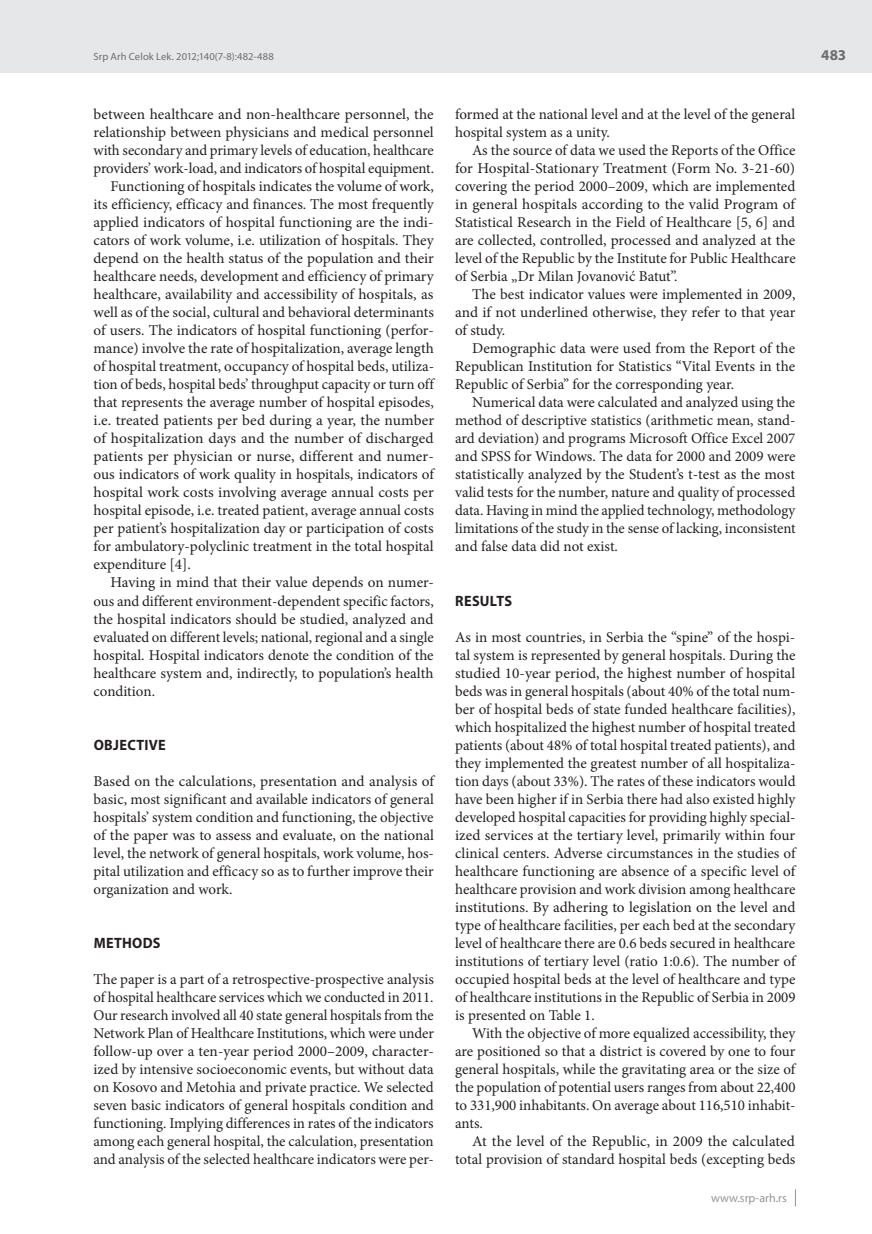
<style>
.page{position:relative;width:872px;height:1234px;background:#fff}
.page>*{position:absolute;margin:0;border:0;box-sizing:border-box;transform-origin:0 0}
.t1{font:15px/18px "Minion Pro";color:#231f20;text-align:justify}
.t2{font:700 15px "Myriad Pro";letter-spacing:.025em;color:#231f20;scale:.95 1}
.t3{font:700 15px "Myriad Pro";color:#6c6d70}
.t4{font:12px "Myriad Pro";letter-spacing:.005em;color:#939598}
.t5{font:10.5px "Myriad Pro";letter-spacing:.015em;color:#6c6d70}
</style>
<div class="page">
<div style="left:0;top:0;width:872px;height:72px;background:#e6e7e9"></div>
<svg style="left:795px;top:1189px;width:1px;height:16px"></svg>
<p class="t5" style="left:94px;top:50px;width:182px">Srp Arh Celok Lek. 2012;140(7-8):482-488</p>
<p class="t1" style="left:94px;top:105px;width:342px">between healthcare and non-healthcare personnel, the</p>
<p class="t1" style="left:94px;top:123px;width:342px">relationship between physicians and medical personnel</p>
<p class="t1" style="left:94px;top:141px;width:341px">with secondary and primary levels of education, healthcare</p>
<p class="t1" style="left:94px;top:159px;width:342px">providers’ work-load, and indicators of hospital equipment.</p>
<p class="t1" style="left:111px;top:177px;width:325px">Functioning of hospitals indicates the volume of work,</p>
<p class="t1" style="left:94px;top:195px;width:342px">its efficiency, efficacy and finances. The most frequently</p>
<p class="t1" style="left:94px;top:213px;width:341px">applied indicators of hospital functioning are the indi-</p>
<p class="t1" style="left:94px;top:231px;width:341px">cators of work volume, i.e. utilization of hospitals. They</p>
<p class="t1" style="left:94px;top:249px;width:342px">depend on the health status of the population and their</p>
<p class="t1" style="left:94px;top:267px;width:342px">healthcare needs, development and efficiency of primary</p>
<p class="t1" style="left:94px;top:285px;width:341px">healthcare, availability and accessibility of hospitals, as</p>
<p class="t1" style="left:94px;top:303px;width:342px">well as of the social, cultural and behavioral determinants</p>
<p class="t1" style="left:94px;top:321px;width:342px">of users. The indicators of hospital functioning (perfor-</p>
<p class="t1" style="left:94px;top:339px;width:342px">mance) involve the rate of hospitalization, average length</p>
<p class="t1" style="left:94px;top:357px;width:342px">of hospital treatment, occupancy of hospital beds, utiliza-</p>
<p class="t1" style="left:94px;top:375px;width:342px">tion of beds, hospital beds’ throughput capacity or turn off</p>
<p class="t1" style="left:94px;top:393px;width:342px">that represents the average number of hospital episodes,</p>
<p class="t1" style="left:94px;top:411px;width:342px">i.e. treated patients per bed during a year, the number</p>
<p class="t1" style="left:94px;top:429px;width:341px">of hospitalization days and the number of discharged</p>
<p class="t1" style="left:94px;top:447px;width:342px">patients per physician or nurse, different and numer-</p>
<p class="t1" style="left:94px;top:465px;width:342px">ous indicators of work quality in hospitals, indicators of</p>
<p class="t1" style="left:94px;top:483px;width:342px">hospital work costs involving average annual costs per</p>
<p class="t1" style="left:94px;top:501px;width:342px">hospital episode, i.e. treated patient, average annual costs</p>
<p class="t1" style="left:94px;top:519px;width:342px">per patient’s hospitalization day or participation of costs</p>
<p class="t1" style="left:94px;top:537px;width:342px">for ambulatory-polyclinic treatment in the total hospital</p>
<p class="t1" style="left:94px;top:555px;width:99px">expenditure [4].</p>
<p class="t1" style="left:111px;top:573px;width:325px">Having in mind that their value depends on numer-</p>
<p class="t1" style="left:94px;top:591px;width:342px">ous and different environment-dependent specific factors,</p>
<p class="t1" style="left:94px;top:609px;width:341px">the hospital indicators should be studied, analyzed and</p>
<p class="t1" style="left:94px;top:627px;width:341px">evaluated on different levels; national, regional and a single</p>
<p class="t1" style="left:94px;top:645px;width:342px">hospital. Hospital indicators denote the condition of the</p>
<p class="t1" style="left:94px;top:663px;width:341px">healthcare system and, indirectly, to population’s health</p>
<p class="t1" style="left:94px;top:681px;width:63px">condition.</p>
<p class="t2" style="left:94px;top:734px;width:77px">OBJECTIVE</p>
<p class="t1" style="left:94px;top:771px;width:342px">Based on the calculations, presentation and analysis of basic, most significant and available indicators of general hospitals’ system condition and functioning, the objective of the paper was to assess and evaluate, on the national level, the network of general hospitals, work volume, hos&shy;pital utilization and efficacy so as to further improve their organization and work.</p>
<p class="t2" style="left:94px;top:932px;width:72px">METHODS</p>
<p class="t1" style="left:94px;top:969px;width:342px">The paper is a part of a retrospective-prospective analysis of hospital healthcare services which we conducted in 2011.<br>Our research involved all 40 state general hospitals from the Network Plan of Healthcare Institutions, which were under follow-up over a ten-year period 2000–2009, character&shy;ized by intensive socioeconomic events, but without data on Kosovo and Metohia and private practice. We selected seven basic indicators of general hospitals condition and functioning. Implying differences in rates of the indicators among each general hospital, the calculation, presentation and analysis of the selected healthcare indicators were per-</p>
<p class="t1" style="left:455px;top:105px;width:342px">formed at the national level and at the level of the general hospital system as a unity.</p>
<p class="t1" style="left:455px;top:141px;width:342px;text-indent:17px">As the source of data we used the Reports of the Office for Hospital-Stationary Treatment (Form No. 3-21-60) covering the period 2000–2009, which are implemented in general hospitals according to the valid Program of Statistical Research in the Field of Healthcare [5, 6] and are collected, controlled, processed and analyzed at the level of the Republic by the Institute for Public Healthcare of Serbia „Dr Milan Jovanović Batut”.</p>
<p class="t1" style="left:455px;top:285px;width:342px;text-indent:17px">The best indicator values were implemented in 2009, and if not underlined otherwise, they refer to that year of study.</p>
<p class="t1" style="left:455px;top:339px;width:341px;text-indent:17px">Demographic data were used from the Report of the Republican Institution for Statistics “Vital Events in the Republic of Serbia” for the corresponding year.</p>
<p class="t1" style="left:455px;top:393px;width:342px;text-indent:17px">Numerical data were calculated and analyzed using the method of descriptive statistics (arithmetic mean, stand&shy;ard deviation) and programs Microsoft Office Excel 2007 and SPSS for Windows. The data for 2000 and 2009 were statistically analyzed by the Student’s t-test as the most valid tests for the number, nature and quality of processed data. Having in mind the applied technology, methodology limitations of the study in the sense of lacking, inconsistent and false data did not exist.</p>
<p class="t2" style="left:455px;top:590px;width:61px">RESULTS</p>
<p class="t1" style="left:455px;top:627px;width:342px">As in most countries, in Serbia the “spine” of the hospi&shy;tal system is represented by general hospitals. During the studied 10-year period, the highest number of hospital beds was in general hospitals (about 40% of the total num&shy;ber of hospital beds of state funded healthcare facilities), which hospitalized the highest number of hospital treated patients (about 48% of total hospital treated patients), and they implemented the greatest number of all hospitaliza&shy;tion days (about 33%). The rates of these indicators would have been higher if in Serbia there had also existed highly developed hospital capacities for providing highly special&shy;ized services at the tertiary level, primarily within four clinical centers. Adverse circumstances in the studies of healthcare functioning are absence of a specific level of healthcare provision and work division among healthcare institutions. By adhering to legislation on the level and type of healthcare facilities, per each bed at the secondary level of healthcare there are 0.6 beds secured in healthcare institutions of tertiary level (ratio 1:0.6). The number of occupied hospital beds at the level of healthcare and type of healthcare institutions in the Republic of Serbia in 2009 is presented on Table 1.</p>
<p class="t1" style="left:455px;top:1023px;width:342px;text-indent:17px">With the objective of more equalized accessibility, they are positioned so that a district is covered by one to four general hospitals, while the gravitating area or the size of the population of potential users ranges from about 22,400 to 331,900 inhabitants. On average about 116,510 inhabit&shy;ants.</p>
<p class="t1" style="left:455px;top:1131px;width:342px;text-align:right">At the level of the Republic, in 2009 the calculated total provision of standard hospital beds (excepting beds</p>
<p class="t4" style="left:711px;top:1190px;width:77px">www.srp-arh.rs</p>
<p class="t3" style="left:821px;top:45px;width:27px">483</p>
</div>
